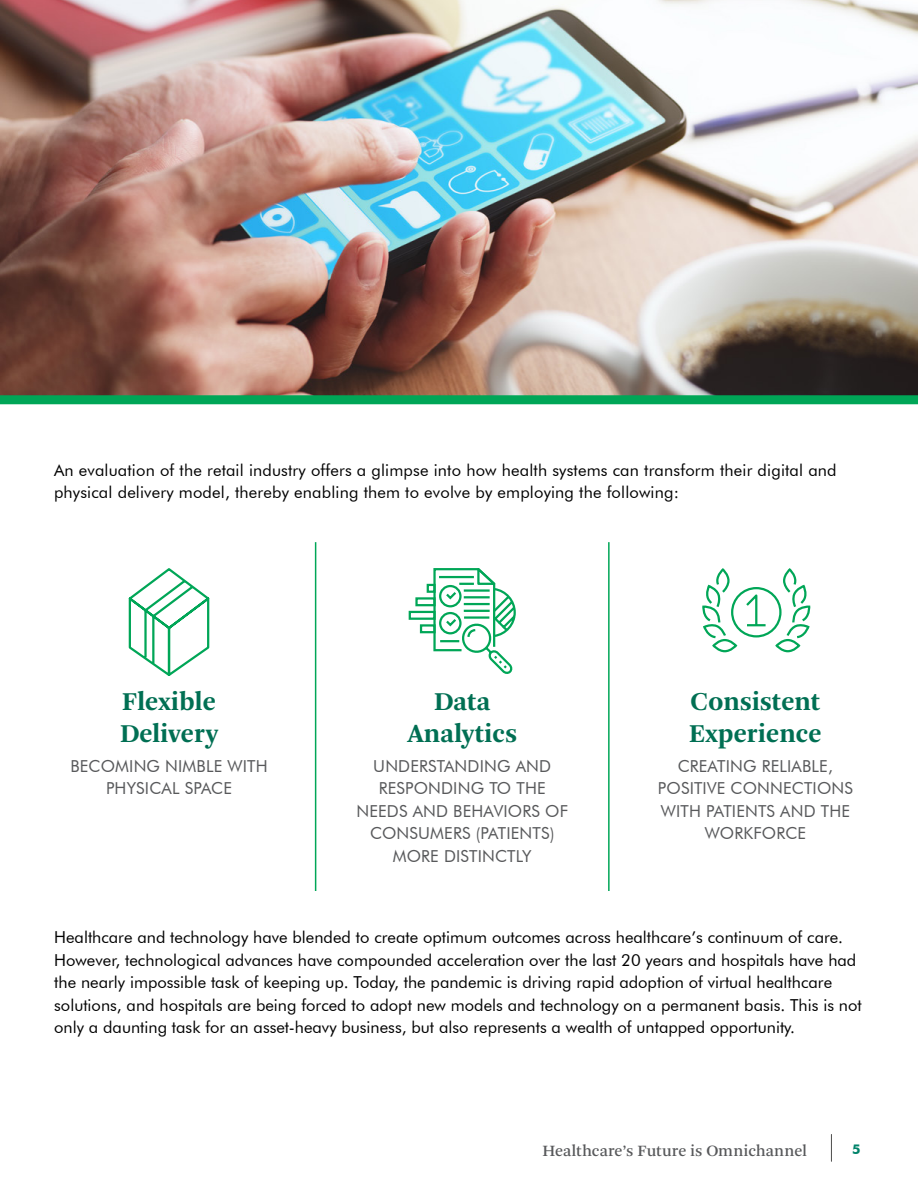
<style>
.page{position:relative;width:918px;height:1188px;background:#fff}
.page>*{position:absolute;margin:0;border:0;box-sizing:border-box;transform-origin:0 0}
.t1{font:700 27px/32.4px "Arnhem Pro";color:#006f53}
.t2{font:16.5px/22.5px "Futura BT";color:#000}
.t3{font:16.5px/22.5px "Futura BT";letter-spacing:.01em;color:#58595b;text-align:center}
.t4{font:16.5px "Arnhem Pro";color:#58595b}
.t5{font:700 13.5px "Futura BT";color:#00836a}
</style>
<div class="page">
<img style="left:1px;top:0;width:916px;height:395px">
<hr style="left:315px;top:542px;width:1px;height:349px;background:#00a657">
<hr style="left:608px;top:542px;width:2px;height:349px;background:#00a657">
<div style="left:0;top:395px;width:918px;height:9px;background:#00a657"></div>
<svg style="left:408px;top:568px;width:108px;height:106px"></svg>
<svg style="left:702px;top:570px;width:109px;height:83px"></svg>
<svg style="left:128px;top:568px;width:82px;height:108px"></svg>
<svg style="left:831px;top:1134px;width:1px;height:27px"></svg>
<p class="t2" style="left:54px;top:459px;width:784px">An evaluation of the retail industry offers a glimpse into how health systems can transform their digital and physical delivery model, thereby enabling them to evolve by employing the following:</p>
<h1 class="t1" style="left:120px;top:685px;width:99px">Flexible<br>Delivery</h1>
<p class="t3" style="left:70px;top:754px;width:199px">BECOMING NIMBLE WITH<br>PHYSICAL SPACE</p>
<h1 class="t1" style="left:407px;top:685px;width:111px;text-align:center">Data<br>Analytics</h1>
<p class="t3" style="left:356px;top:754px;width:213px">UNDERSTANDING AND<br>RESPONDING TO THE<br>NEEDS AND BEHAVIORS OF<br>CONSUMERS (PATIENTS)<br>MORE DISTINCTLY</p>
<h1 class="t1" style="left:689px;top:685px;width:134px">Consistent<br>Experience</h1>
<p class="t3" style="left:658px;top:754px;width:197px">CREATING RELIABLE,<br>POSITIVE CONNECTIONS<br>WITH PATIENTS AND THE<br>WORKFORCE</p>
<p class="t2" style="left:54px;top:926px;width:809px">Healthcare and technology have blended to create optimum outcomes across healthcare’s continuum of care.<br>However, technological advances have compounded acceleration over the last 20 years and hospitals have had the nearly impossible task of keeping up. Today, the pandemic is driving rapid adoption of virtual healthcare solutions, and hospitals are being forced to adopt new models and technology on a permanent basis. This is not only a daunting task for an asset-heavy business, but also represents a wealth of untapped opportunity.</p>
<p class="t4" style="left:542px;top:1140px;width:266px">Healthcare’s Future is Omnichannel</p>
<p class="t5" style="left:852px;top:1141px;width:10px">5</p>
</div>
